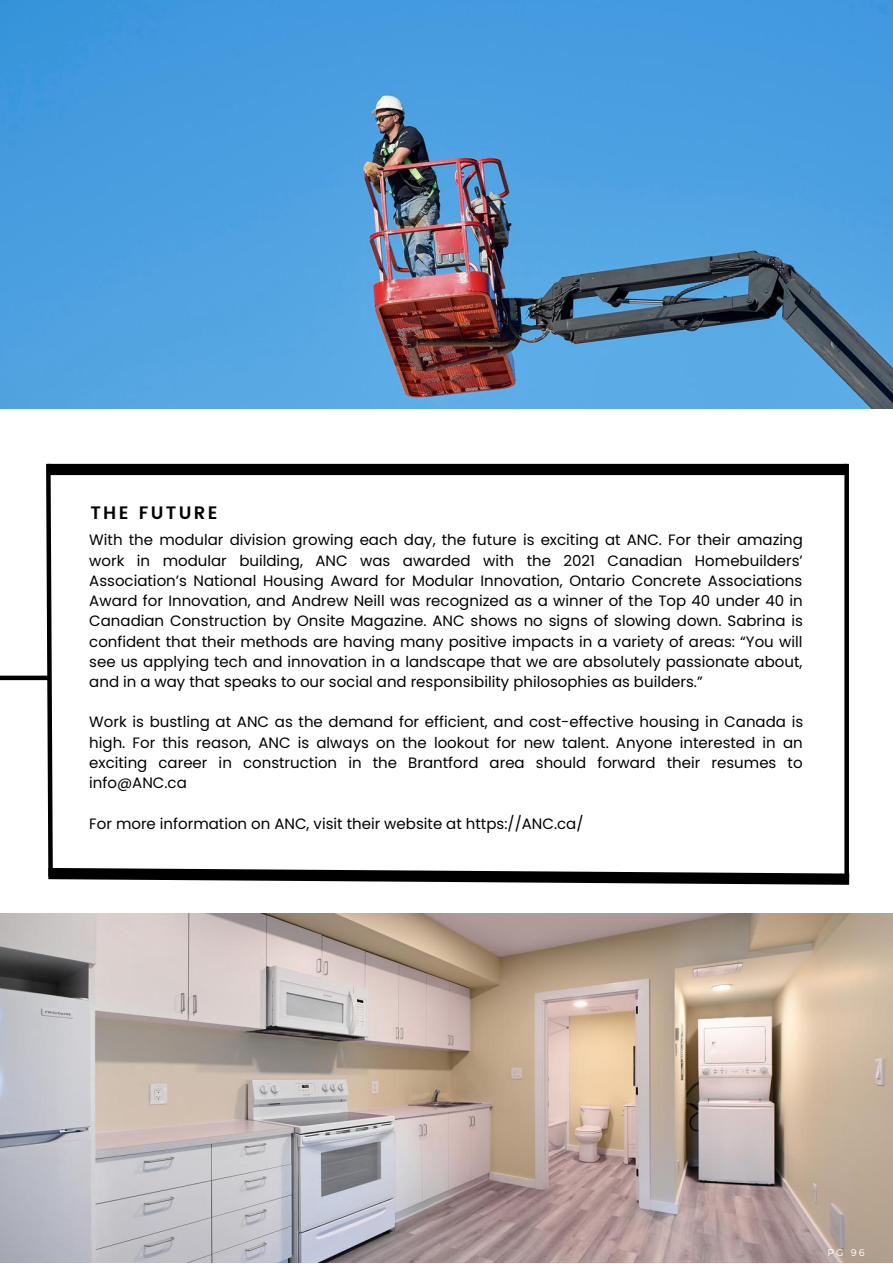
<style>
.page{position:relative;width:893px;height:1264px;background:#fff}
.page>*{position:absolute;margin:0;border:0;box-sizing:border-box;transform-origin:0 0}
.t1{font:600 18px "Poppins";letter-spacing:.13em;color:#000}
.t2{font:15px/20.2px "Poppins";color:#000;text-align:justify}
.t3{font:300 9.75px "Montserrat";color:#fff}
</style>
<div class="page">
<img style="left:0;top:0;width:892px;height:408px">
<img style="left:0;top:913px;width:892px;height:349px">
<svg style="left:37px;top:463px;width:813px;height:422px"></svg>
<div style="left:48px;top:464px;width:798px;height:11px;background:#000"></div>
<svg style="left:844px;top:464px;width:4px;height:412px;background:#1c1c1c"></svg>
<div style="left:332px;top:872px;width:43px;height:5px;background:#000"></div>
<div style="left:0;top:675px;width:49px;height:5px;background:#000"></div>
<p class="t1" style="left:90px;top:502px;width:129px">THE FUTURE</p>
<p class="t2" style="left:89px;top:530px;width:715px">With the modular division growing each day, the future is exciting at ANC. For their amazing work in modular building, ANC was awarded with the 2021 Canadian Homebuilders’ Association’s National Housing Award for Modular Innovation, Ontario Concrete Associations Award for Innovation, and Andrew Neill was recognized as a winner of the Top 40 under 40 in Canadian Construction by Onsite Magazine. ANC shows no signs of slowing down. Sabrina is confident that their methods are having many positive impacts in a variety of areas: “You will see us applying tech and innovation in a landscape that we are absolutely passionate about, and in a way that speaks to our social and responsibility philosophies as builders.”</p>
<p class="t2" style="left:89px;top:712px;width:715px">Work is bustling at ANC as the demand for efficient, and cost-effective housing in Canada is high. For this reason, ANC is always on the lookout for new talent. Anyone interested in an exciting career in construction in the Brantford area should forward their resumes to info@ANC.ca</p>
<p class="t2" style="left:89px;top:813px;width:495px">For more information on ANC, visit their website at https://ANC.ca/</p>
<p class="t3" style="left:827px;top:1245px;width:39px">PG 96</p>
</div>
